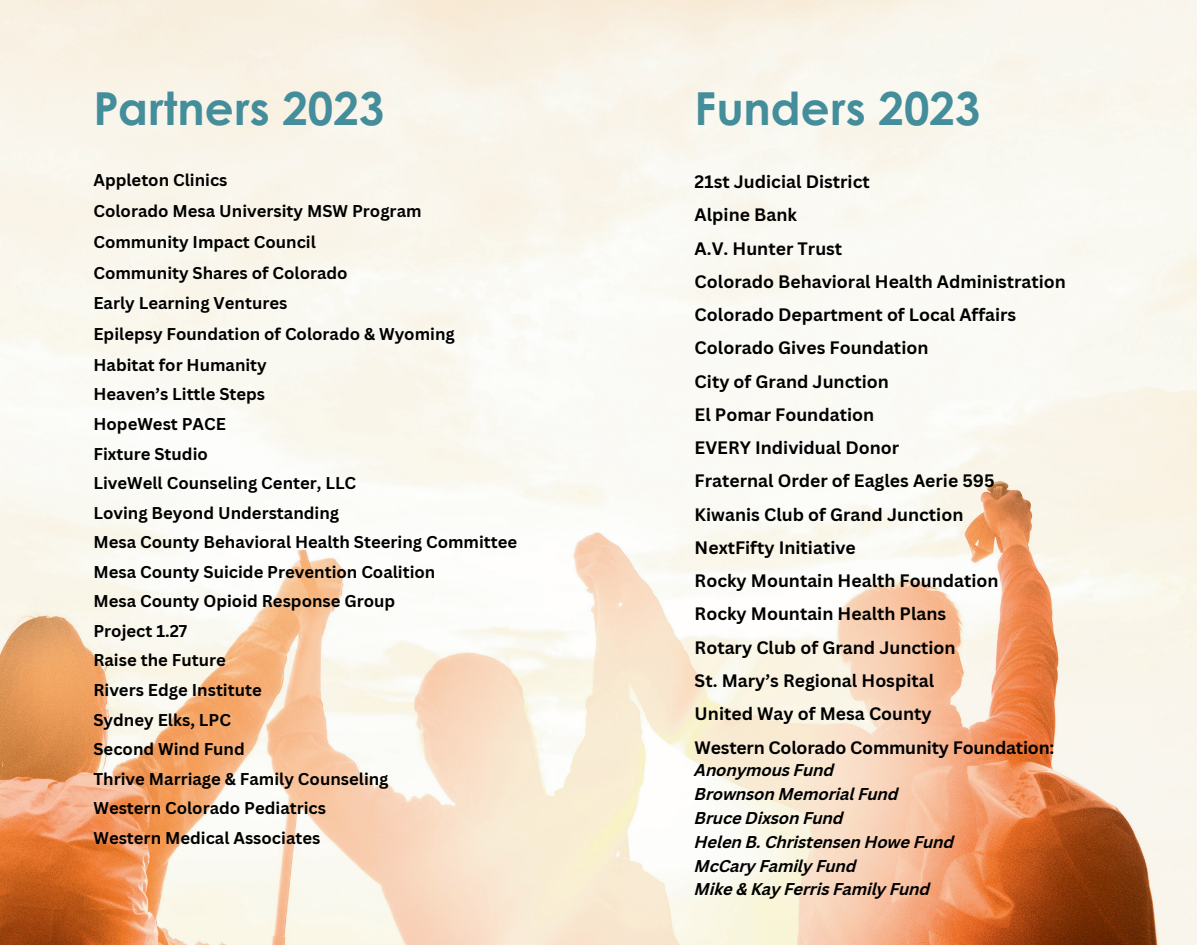
<style>
.page{position:relative;width:1197px;height:945px;background:#fff}
.page>*{position:absolute;margin:0;border:0;box-sizing:border-box;transform-origin:0 0}
.t1{font:700 45.5px "Century Gothic";color:#448d9b}
.t2{font:700 17.5px/33.2px "Canva Sans";color:#000}
.t3{font:700 16.62px/29.9px "Canva Sans";color:#000}
.t4{font:italic 700 16.62px/23.8px "Canva Sans";letter-spacing:-.01em;color:#000}
</style>
<div class="page">
<img style="left:0;top:0;width:1197px;height:945px">
<h1 class="t1" style="left:93px;top:78px;width:292px">Partners 2023</h1>
<h1 class="t1" style="left:695px;top:78px;width:287px">Funders 2023</h1>
<p class="t3" style="left:93px;top:165px;width:425px">Appleton Clinics<br>Colorado Mesa University MSW Program<br>Community Impact Council<br>Community Shares of Colorado<br>Early Learning Ventures<br>Epilepsy Foundation of Colorado &amp; Wyoming<br>Habitat for Humanity<br>Heaven’s Little Steps<br>HopeWest PACE<br>Fixture Studio<br>LiveWell Counseling Center, LLC<br>Loving Beyond Understanding<br>Mesa County Behavioral Health Steering Committee<br>Mesa County Suicide Prevention Coalition<br>Mesa County Opioid Response Group<br>Project 1.27<br>Raise the Future<br>Rivers Edge Institute<br>Sydney Elks, LPC<br>Second Wind Fund<br>Thrive Marriage &amp; Family Counseling<br>Western Colorado Pediatrics<br>Western Medical Associates</p>
<p class="t2" style="left:695px;top:165px;width:373px">21st Judicial District<br>Alpine Bank<br>A.V. Hunter Trust<br>Colorado Behavioral Health Administration<br>Colorado Department of Local Affairs<br>Colorado Gives Foundation<br>City of Grand Junction<br>El Pomar Foundation<br>EVERY Individual Donor<br>Fraternal Order of Eagles Aerie 595<br>Kiwanis Club of Grand Junction<br>NextFifty Initiative<br>Rocky Mountain Health Foundation<br>Rocky Mountain Health Plans<br>Rotary Club of Grand Junction<br>St. Mary’s Regional Hospital<br>United Way of Mesa County<br>Western Colorado Community Foundation:</p>
<p class="t4" style="left:695px;top:759px;width:261px">Anonymous Fund<br>Brownson Memorial Fund<br>Bruce Dixson Fund<br>Helen B. Christensen Howe Fund<br>McCary Family Fund<br>Mike &amp; Kay Ferris Family Fund</p>
</div>
